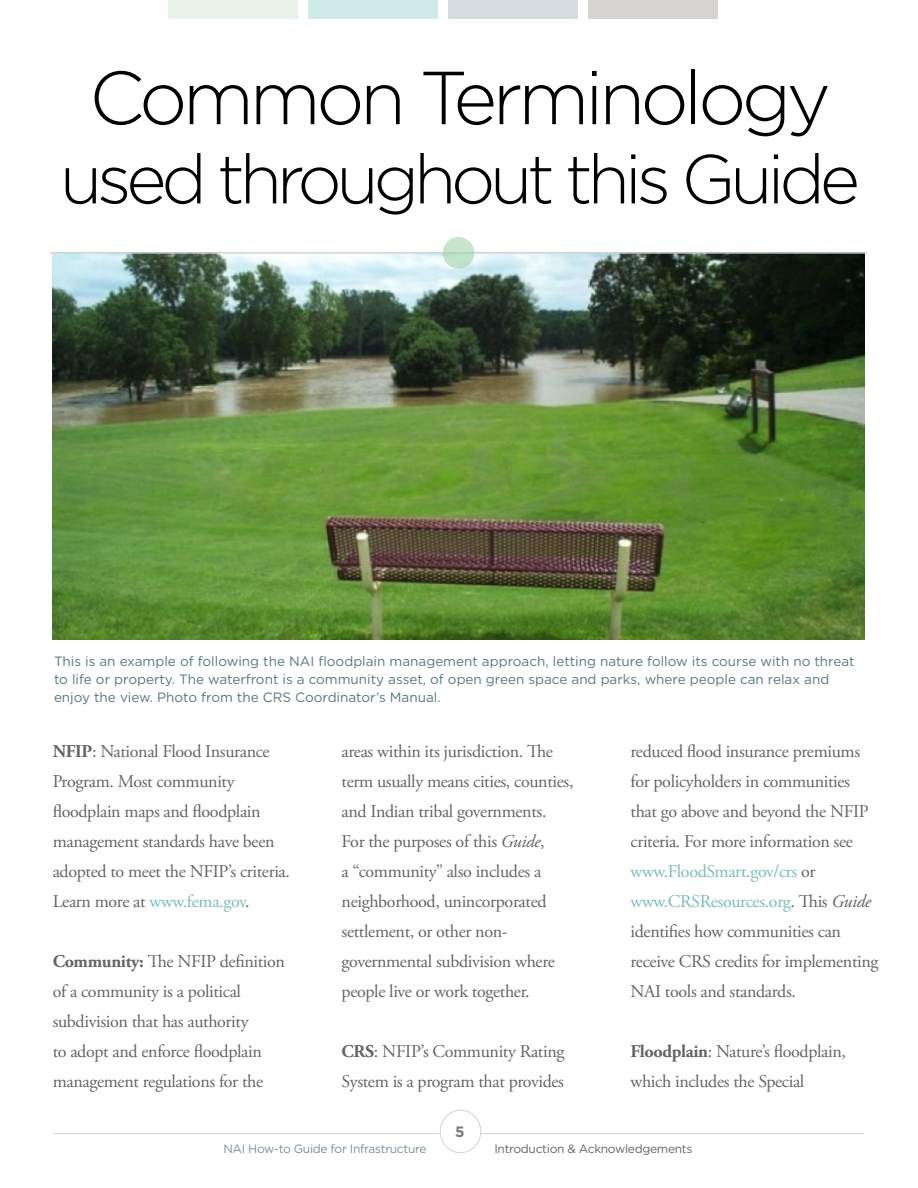
<style>
.page{position:relative;width:918px;height:1188px;background:#fff}
.page>*{position:absolute;margin:0;border:0;box-sizing:border-box;transform-origin:0 0}
.t1{font:300 75px "Gotham";letter-spacing:-.06em;color:#000}
.t2{font:300 69px "Gotham";letter-spacing:-.075em;color:#000}
.t3{font:18px/30px "Adobe Garamond Pro";letter-spacing:-.02em;color:#626466}
.t4{font:700 15px "Gotham";color:#787a7d}
.t5{font:13.5px/18px "Gotham";color:#547980}
.t6{font:12px "Gotham";letter-spacing:-.025em;color:#799198}
.t7{font:12px "Gotham";letter-spacing:-.025em;color:#626466}
.s1{font-weight:700}
.s2{color:#79bdba}
.s3{font-style:italic}
</style>
<div class="page">
<div style="left:168px;top:0;width:130px;height:19px;background:#e8f4ea"></div>
<div style="left:308px;top:0;width:130px;height:19px;background:#d0eae9"></div>
<div style="left:448px;top:0;width:130px;height:19px;background:#d4dddf"></div>
<div style="left:589px;top:0;width:129px;height:19px;background:#d6d3d3"></div>
<hr style="left:53px;top:1133px;width:811px;height:1px;background:#d1d3d4">
<div style="left:440px;top:1110px;width:41px;height:43px;background:#fff;border-radius:50%"></div>
<div style="left:440px;top:1110px;width:41px;height:43px;border:1px solid #d1d3d4;border-radius:50%"></div>
<img style="left:53px;top:254px;width:811px;height:385px">
<hr style="left:50px;top:252px;width:817px;height:2px;background:#d1d3d4">
<svg style="left:443px;top:237px;width:31px;height:32px"></svg>
<h1 class="t1" style="left:89px;top:57px;width:743px">Common Terminology</h1>
<h2 class="t2" style="left:60px;top:141px;width:802px">used throughout this Guide</h2>
<p class="t5" style="left:54px;top:652px;width:802px">This is an example of following the NAI floodplain management approach, letting nature follow its course with no threat to life or property. The waterfront is a community asset, of open green space and parks, where people can relax and enjoy the view. Photo from the CRS Coordinator’s Manual.</p>
<p class="t3" style="left:53px;top:737px;width:239px"><span class="s1">NFIP</span>: National Flood Insurance<br>Program. Most community floodplain maps and floodplain management standards have been adopted to meet the NFIP’s criteria.<br>Learn more at <span class="s2">www.fema.gov</span>.</p>
<p class="t3" style="left:53px;top:947px;width:234px"><span class="s1">Community:</span> The NFIP definition of a community is a political subdivision that has authority<br>to adopt and enforce floodplain management regulations for the</p>
<p class="t3" style="left:342px;top:737px;width:233px">areas within its jurisdiction. The term usually means cities, counties, and Indian tribal governments.<br>For the purposes of this <span class="s3">Guide</span>,<br>a “community” also includes a neighborhood, unincorporated settlement, or other non&shy;governmental subdivision where people live or work together.</p>
<p class="t3" style="left:342px;top:1037px;width:224px"><span class="s1">CRS</span>: NFIP’s Community Rating<br>System is a program that provides</p>
<p class="t4" style="left:455px;top:1123px;width:11px">5</p>
<p class="t3" style="left:631px;top:737px;width:250px">reduced flood insurance premiums for policyholders in communities that go above and beyond the NFIP criteria. For more information see <span class="s2">www.FloodSmart.gov/crs</span> or <span class="s2">www.CRSResources.org</span>. This <span class="s3">Guide </span>identifies how communities can receive CRS credits for implementing<br>NAI tools and standards.</p>
<p class="t3" style="left:631px;top:1037px;width:217px"><span class="s1">Floodplain</span>: Nature’s floodplain, which includes the Special</p>
<p class="t6" style="left:223px;top:1142px;width:205px">NAI How-to Guide for Infrastructure</p>
<p class="t7" style="left:494px;top:1142px;width:200px">Introduction &amp; Acknowledgements</p>
</div>
